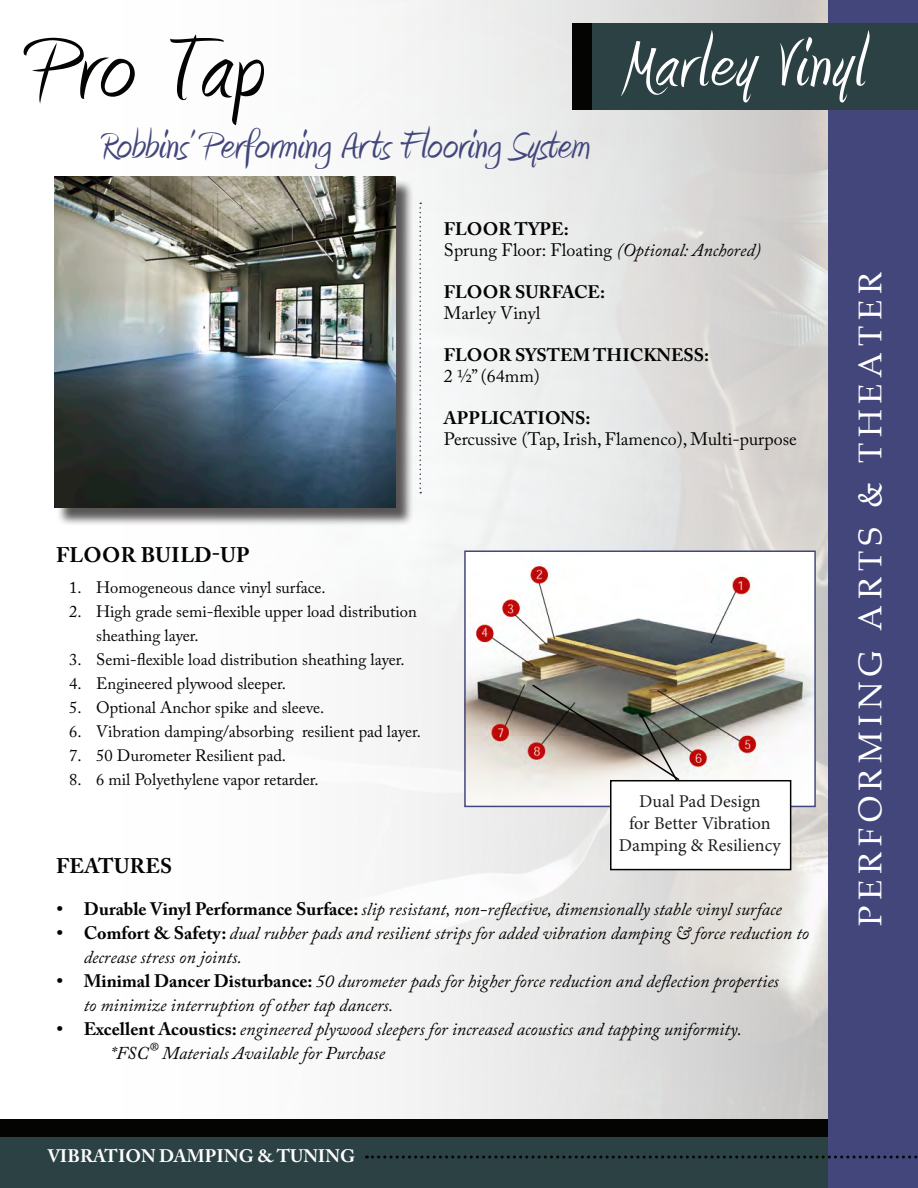
<style>
.page{position:relative;width:918px;height:1188px;background:#fff}
.page>*{position:absolute;margin:0;border:0;box-sizing:border-box;transform-origin:0 0}
.t1{font:112.5px "Amienne";letter-spacing:.005em;color:#040503}
.t2{font:82.5px "Amienne";letter-spacing:.02em;color:#fff}
.t3{font:48px "Amienne";color:#42467b}
.t4{font:33px "Book Antiqua";letter-spacing:.175em;color:#fff}
.t5{font:700 21px "Adobe Caslon Pro";letter-spacing:.015em;color:#040503}
.t6{font:italic 18px/24px "Adobe Caslon Pro";color:#040503}
.t7{font:18px "Adobe Caslon Pro";color:#040503}
.t8{font:700 18px "Adobe Caslon Pro";color:#040503}
.t9{font:18px/21.6px "Minion Pro";color:#231f20;text-align:center}
.t10{font:700 18px "Adobe Caslon Pro";color:#fff}
.t11{font:16.5px/24px "Adobe Caslon Pro";color:#040503}
.s1{font-style:italic}
.s2{font-family:"Book Antiqua"}
.s3{font-weight:700;font-style:normal}
</style>
<div class="page">
<img style="left:54px;top:0;width:775px;height:1119px">
<div style="left:56px;top:179px;width:358px;height:348px;background:#231f20;opacity:.75"></div>
<img style="left:54px;top:177px;width:341px;height:331px">
<div style="left:0;top:1120px;width:918px;height:68px;background:#2b4144"></div>
<div style="left:0;top:1119px;width:918px;height:17px;background:#040503"></div>
<div style="left:829px;top:0;width:89px;height:1188px;background:#42467b"></div>
<svg style="left:419px;top:203px;width:2px;height:290px"></svg>
<img style="left:467px;top:553px;width:346px;height:251px">
<div style="left:464px;top:550px;width:352px;height:257px;border:2px solid #42467b"></div>
<svg style="left:366px;top:1156px;width:552px;height:3px"></svg>
<img style="left:531px;top:683px;width:155px;height:113px">
<div style="left:610px;top:780px;width:181px;height:90px;background:#fff;border:2px solid #040503"></div>
<div style="left:572px;top:23px;width:346px;height:87px;background:#040503"></div>
<div style="left:593px;top:23px;width:325px;height:87px;background:#2b4144"></div>
<p class="t1" style="left:32px;top:17px;width:234px">Pro Tap</p>
<p class="t3" style="left:102px;top:124px;width:490px">Robbins’ Performing Arts Flooring System</p>
<p class="t2" style="left:623px;top:27px;width:242px">Marley Vinyl</p>
<p class="t8" style="left:444px;top:218px;width:126px">FLOOR TYPE:</p>
<p class="t7" style="left:444px;top:239px;width:319px">Sprung Floor: Floating <span class="s1">(Optional: Anchored)</span></p>
<p class="t8" style="left:444px;top:281px;width:163px">FLOOR SURFACE:</p>
<p class="t7" style="left:444px;top:302px;width:98px">Marley Vinyl</p>
<p class="t8" style="left:444px;top:344px;width:267px">FLOOR SYSTEM THICKNESS:</p>
<p class="t7" style="left:444px;top:365px;width:97px">2 <span class="s2">½</span>” (64mm)</p>
<p class="t8" style="left:444px;top:407px;width:148px">APPLICATIONS:</p>
<p class="t7" style="left:444px;top:428px;width:354px">Percussive (Tap, Irish, Flamenco), Multi-purpose</p>
<p class="t5" style="left:56px;top:543px;width:195px">FLOOR BUILD-UP</p>
<p class="t11" style="left:69px;top:576px;width:258px">1. Homogeneous dance vinyl surface.</p>
<p class="t11" style="left:96px;top:600px;width:322px;text-indent:-27px">2. High grade semi-flexible upper load distribution sheathing layer.</p>
<p class="t11" style="left:69px;top:648px;width:337px">3. Semi-flexible load distribution sheathing layer.</p>
<p class="t11" style="left:69px;top:672px;width:218px">4. Engineered plywood sleeper.</p>
<p class="t11" style="left:69px;top:696px;width:257px">5. Optional Anchor spike and sleeve.</p>
<p class="t11" style="left:69px;top:720px;width:353px">6. Vibration damping/absorbing resilient pad layer.</p>
<p class="t11" style="left:69px;top:744px;width:218px">7. 50 Durometer Resilient pad.</p>
<p class="t11" style="left:69px;top:768px;width:251px">8. 6 mil Polyethylene vapor retarder.</p>
<p class="t5" style="left:56px;top:853px;width:118px">FEATURES</p>
<p class="t9" style="left:639px;top:791px;width:123px">Dual Pad Design</p>
<p class="t9" style="left:619px;top:812px;width:163px">for Better Vibration<br>Damping &amp; Resiliency</p>
<p class="t6" style="left:57px;top:897px;width:727px"><span class="s3">• Durable Vinyl Performance Surface:</span> slip resistant, non-reflective, dimensionally stable vinyl surface</p>
<p class="t6" style="left:84px;top:921px;width:727px;text-indent:-27px"><span class="s3">• Comfort &amp; Safety:</span> dual rubber pads and resilient strips for added vibration damping &amp; force reduction to decrease stress on joints.</p>
<p class="t6" style="left:84px;top:969px;width:697px;text-indent:-27px"><span class="s3">• Minimal Dancer Disturbance:</span> 50 durometer pads for higher force reduction and deflection properties to minimize interruption of other tap dancers.</p>
<p class="t6" style="left:57px;top:1017px;width:687px"><span class="s3">• Excellent Acoustics:</span> engineered plywood sleepers for increased acoustics and tapping uniformity.</p>
<p class="t6" style="left:111px;top:1041px;width:276px">*FSC® Materials Available for Purchase</p>
<p class="t10" style="left:48px;top:1145px;width:309px">VIBRATION DAMPING &amp; TUNING</p>
<p class="t4" style="left:847px;top:926px;width:655px;rotate:-90deg">PERFORMING ARTS &amp; THEATER</p>
</div>
